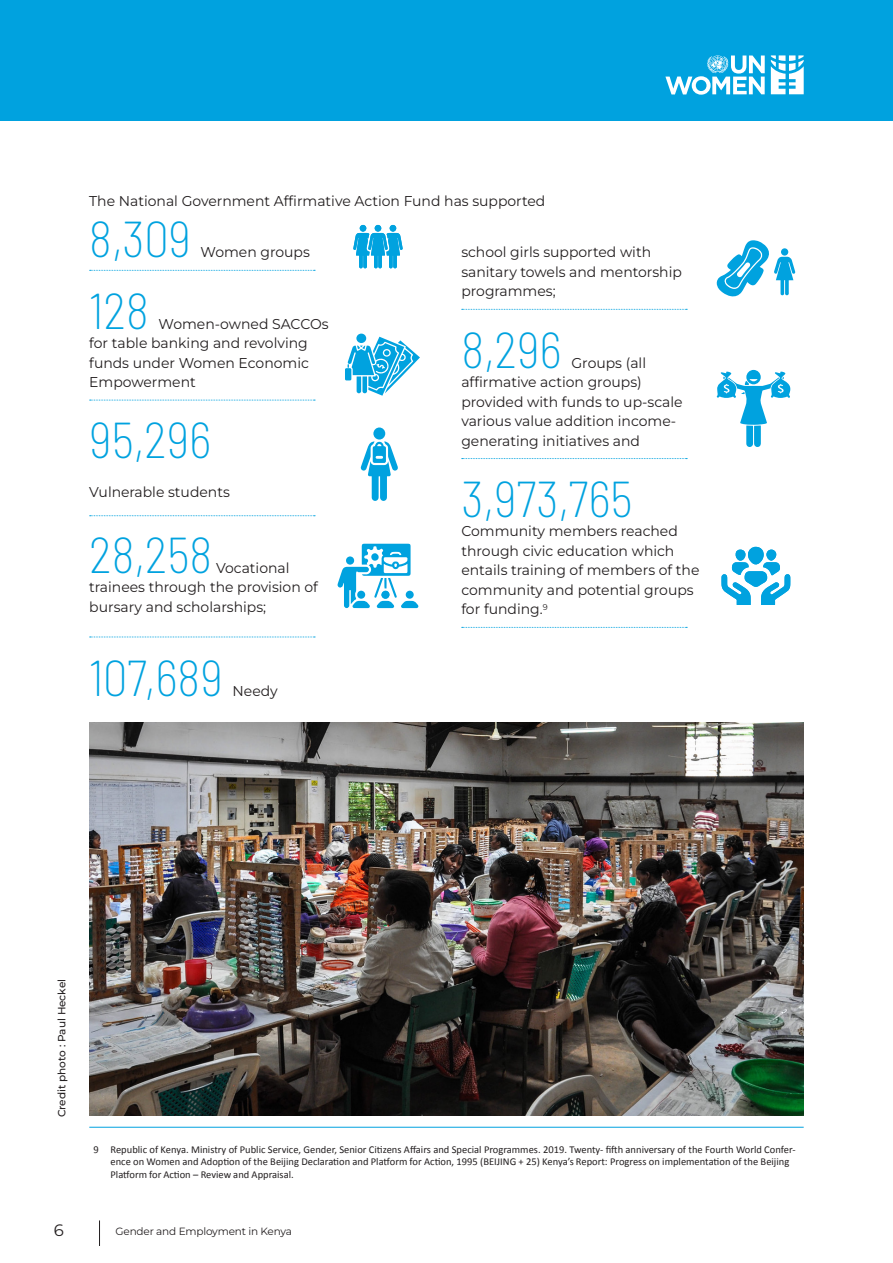
<style>
.page{position:relative;width:893px;height:1263px;background:#fff}
.page>*{position:absolute;margin:0;border:0;box-sizing:border-box;transform-origin:0 0}
.Paragraph_Style_2{font:200 semi-condensed 50.25px "Barlow";color:#00a2df}
.t1{font:16.5px "Montserrat";color:#231f20}
.Paragraph_Style_2-2{font:14.25px/19.5px "Montserrat";color:#231f20}
.FOOTNOTE{font:10.5px/12.6px "Calibri";color:#231f20}
.t2{font:10.5px "Montserrat";letter-spacing:-.02em;color:#231f20}
.Normal1{font:500 10.5px "Montserrat";color:#231f20}
</style>
<div class="page">
<div style="left:0;top:0;width:893px;height:121px;background:#00a2df"></div>
<svg style="left:99px;top:1220px;width:1px;height:26px"></svg>
<svg style="left:665px;top:55px;width:100px;height:40px"></svg>
<svg style="left:771px;top:55px;width:33px;height:39px"></svg>
<hr style="left:89px;top:1127px;width:715px;height:1px;background:#00a2df">
<svg style="left:90px;top:270px;width:225px;height:1px"></svg>
<svg style="left:90px;top:400px;width:225px;height:1px"></svg>
<svg style="left:90px;top:515px;width:225px;height:1px"></svg>
<svg style="left:90px;top:637px;width:225px;height:1px"></svg>
<svg style="left:462px;top:309px;width:225px;height:1px"></svg>
<svg style="left:462px;top:458px;width:225px;height:1px"></svg>
<svg style="left:462px;top:627px;width:225px;height:1px"></svg>
<svg style="left:353px;top:225px;width:50px;height:44px"></svg>
<div style="left:390px;top:225px;width:6px;height:7px;background:#00a2df;border-radius:50%"></div>
<div style="left:375px;top:225px;width:6px;height:7px;background:#00a2df;border-radius:50%"></div>
<div style="left:360px;top:225px;width:6px;height:7px;background:#00a2df;border-radius:50%"></div>
<div style="left:356px;top:334px;width:10px;height:9px;background:#00a2df;border-radius:50%"></div>
<svg style="left:345px;top:337px;width:75px;height:59px"></svg>
<svg style="left:360px;top:441px;width:38px;height:60px"></svg>
<div style="left:373px;top:427px;width:12px;height:13px;background:#00a2df;border-radius:50%"></div>
<svg style="left:337px;top:544px;width:82px;height:64px"></svg>
<svg style="left:717px;top:240px;width:78px;height:57px"></svg>
<div style="left:781px;top:248px;width:7px;height:8px;background:#00a2df;border-radius:50%"></div>
<svg style="left:717px;top:370px;width:74px;height:77px"></svg>
<svg style="left:721px;top:547px;width:69px;height:58px"></svg>
<img style="left:89px;top:723px;width:715px;height:392px">
<p class="Paragraph_Style_2-2" style="left:89px;top:190px;width:458px">The National Government Affirmative Action Fund has supported</p>
<p class="Paragraph_Style_2" style="left:89px;top:208px;width:103px">8,309</p>
<p class="Paragraph_Style_2-2" style="left:201px;top:242px;width:111px">Women groups</p>
<p class="Paragraph_Style_2" style="left:89px;top:279px;width:61px">128</p>
<p class="Paragraph_Style_2-2" style="left:89px;top:313px;width:241px;text-indent:69px">Women-owned SACCOs for table banking and revolving funds under Women Economic<br>Empowerment</p>
<p class="Paragraph_Style_2" style="left:89px;top:409px;width:123px">95,296</p>
<p class="Paragraph_Style_2-2" style="left:89px;top:482px;width:142px">Vulnerable students</p>
<p class="Paragraph_Style_2" style="left:89px;top:523px;width:124px">28,258</p>
<p class="Paragraph_Style_2-2" style="left:89px;top:558px;width:230px;text-indent:127px">Vocational trainees through the provision of bursary and scholarships;</p>
<p class="Paragraph_Style_2" style="left:89px;top:646px;width:135px">107,689</p>
<p class="Paragraph_Style_2-2" style="left:233px;top:681px;width:47px">Needy</p>
<p class="Paragraph_Style_2-2" style="left:461px;top:242px;width:222px">school girls supported with sanitary towels and mentorship programmes;</p>
<p class="Paragraph_Style_2" style="left:461px;top:318px;width:102px">8,296</p>
<p class="Paragraph_Style_2-2" style="left:461px;top:352px;width:223px;text-indent:110px">Groups (all affirmative action groups) provided with funds to up-scale various value addition income&shy;generating initiatives and</p>
<p class="Paragraph_Style_2" style="left:461px;top:467px;width:173px">3,973,765</p>
<p class="Paragraph_Style_2-2" style="left:461px;top:521px;width:240px">Community members reached through civic education which entails training of members of the community and potential groups for funding.<sup>9</sup></p>
<p class="Normal1" style="left:55px;top:1117px;width:140px;rotate:-90deg">Credit photo : Paul Heckel</p>
<p class="FOOTNOTE" style="left:111px;top:1142px;width:686px;text-indent:-17px">9 Republic of Kenya. Ministry of Public Service, Gender, Senior Citizens Affairs and Special Programmes. 2019. Twenty- fifth anniversary of the Fourth World Confer&shy;ence on Women and Adoption of the Beijing Declaration and Platform for Action, 1995 (BEIJING + 25) Kenya’s Report: Progress on implementation of the Beijing<br>Platform for Action – Review and Appraisal.</p>
<p class="t1" style="left:54px;top:1219px;width:12px">6</p>
<p class="t2" style="left:116px;top:1224px;width:178px">Gender and Employment in Kenya</p>
</div>
